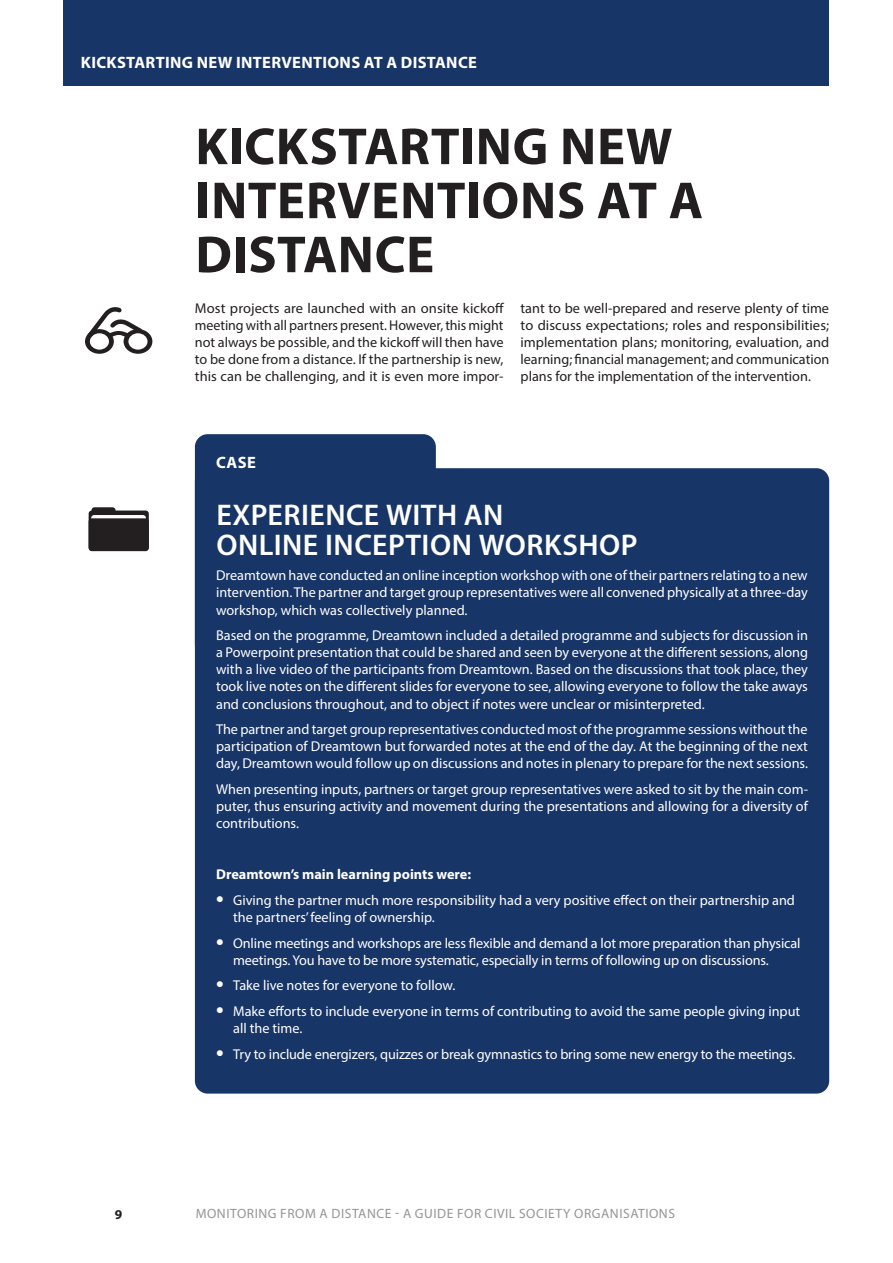
<style>
.page{position:relative;width:893px;height:1263px;background:#fff}
.page>*{position:absolute;margin:0;border:0;box-sizing:border-box;transform-origin:0 0}
.t1{font:700 52.5px/54px "Myriad Pro";letter-spacing:.01em;color:#231f20}
.t2{font:600 30px/30px "Myriad Pro";letter-spacing:.015em;color:#fff}
.t3{font:700 16.5px "Myriad Pro";letter-spacing:.02em;color:#fff}
.t4{font:14.25px/17.1px "Myriad Pro";color:#fff;text-align:justify}
.t5{font:14.25px/17.1px "Myriad Pro";color:#231f20;text-align:justify}
.t6{font:700 14.25px "Myriad Pro";color:#fff}
.t7{font:13.5px "Myriad Pro";letter-spacing:.04em;color:#939598}
.t8{font:700 13.5px "Myriad Pro";color:#231f20}
.s1{font-weight:700;font-size:22.5px}
</style>
<div class="page">
<svg style="left:85px;top:307px;width:67px;height:47px"></svg>
<div style="left:64px;top:0;width:765px;height:85px;background:#183567"></div>
<div style="left:91px;top:507px;width:25px;height:40px;background:#231f20;border-radius:3px"></div>
<div style="left:89px;top:510px;width:60px;height:40px;background:#231f20;border-radius:3px"></div>
<div style="left:91px;top:515px;width:55px;height:36px;background:#fff;border-radius:3px"></div>
<div style="left:89px;top:518px;width:60px;height:33px;background:#231f20;border-radius:3px"></div>
<div style="left:195px;top:434px;width:241px;height:223px;background:#183567;border-radius:13px"></div>
<div style="left:195px;top:468px;width:634px;height:625px;background:#183567;border-radius:13px"></div>
<p class="t3" style="left:81px;top:52px;width:397px">KICKSTARTING NEW INTERVENTIONS AT A DISTANCE</p>
<h1 class="t1" style="left:195px;top:118px;width:509px">KICKSTARTING NEW<br>INTERVENTIONS AT A<br>DISTANCE</h1>
<p class="t5" style="left:195px;top:299px;width:311px">Most projects are launched with an onsite kickoff meeting with all partners present. However, this might not always be possible, and the kickoff will then have to be done from a distance. If the partnership is new, this can be challenging, and it is even more impor-</p>
<p class="t5" style="left:521px;top:299px;width:310px">tant to be well-prepared and reserve plenty of time to discuss expectations; roles and responsibilities; implementation plans; monitoring, evaluation, and learning; financial management; and communication plans for the implementation of the intervention.</p>
<p class="t3" style="left:216px;top:452px;width:41px">CASE</p>
<h2 class="t2" style="left:216px;top:499px;width:423px">EXPERIENCE WITH AN<br>ONLINE INCEPTION WORKSHOP</h2>
<p class="t4" style="left:216px;top:567px;width:593px">Dreamtown have conducted an online inception workshop with one of their partners relating to a new intervention. The partner and target group representatives were all convened physically at a three-day workshop, which was collectively planned.</p>
<p class="t4" style="left:216px;top:627px;width:593px">Based on the programme, Dreamtown included a detailed programme and subjects for discussion in a Powerpoint presentation that could be shared and seen by everyone at the different sessions, along with a live video of the participants from Dreamtown. Based on the discussions that took place, they took live notes on the different slides for everyone to see, allowing everyone to follow the take aways and conclusions throughout, and to object if notes were unclear or misinterpreted.</p>
<p class="t4" style="left:216px;top:721px;width:593px">The partner and target group representatives conducted most of the programme sessions without the participation of Dreamtown but forwarded notes at the end of the day. At the beginning of the next day, Dreamtown would follow up on discussions and notes in plenary to prepare for the next sessions.</p>
<p class="t4" style="left:216px;top:780px;width:593px">When presenting inputs, partners or target group representatives were asked to sit by the main com&shy;puter, thus ensuring activity and movement during the presentations and allowing for a diversity of contributions.</p>
<p class="t6" style="left:216px;top:865px;width:257px">Dreamtown’s main learning points were:</p>
<p class="t4" style="left:233px;top:891px;width:563px;text-indent:-17px"><span class="s1">•</span> Giving the partner much more responsibility had a very positive effect on their partnership and the partners’ feeling of ownership.</p>
<p class="t4" style="left:233px;top:934px;width:569px;text-indent:-17px"><span class="s1">•</span> Online meetings and workshops are less flexible and demand a lot more preparation than physical meetings. You have to be more systematic, especially in terms of following up on discussions.</p>
<p class="t4" style="left:216px;top:977px;width:239px"><span class="s1">•</span> Take live notes for everyone to follow.</p>
<p class="t4" style="left:233px;top:1002px;width:569px;text-indent:-17px"><span class="s1">•</span> Make efforts to include everyone in terms of contributing to avoid the same people giving input all the time.</p>
<p class="t4" style="left:216px;top:1045px;width:579px"><span class="s1">•</span> Try to include energizers, quizzes or break gymnastics to bring some new energy to the meetings.</p>
<p class="t8" style="left:115px;top:1206px;width:9px">9</p>
<p class="t7" style="left:196px;top:1205px;width:481px">MONITORING FROM A DISTANCE - A GUIDE FOR CIVIL SOCIETY ORGANISATIONS</p>
</div>
